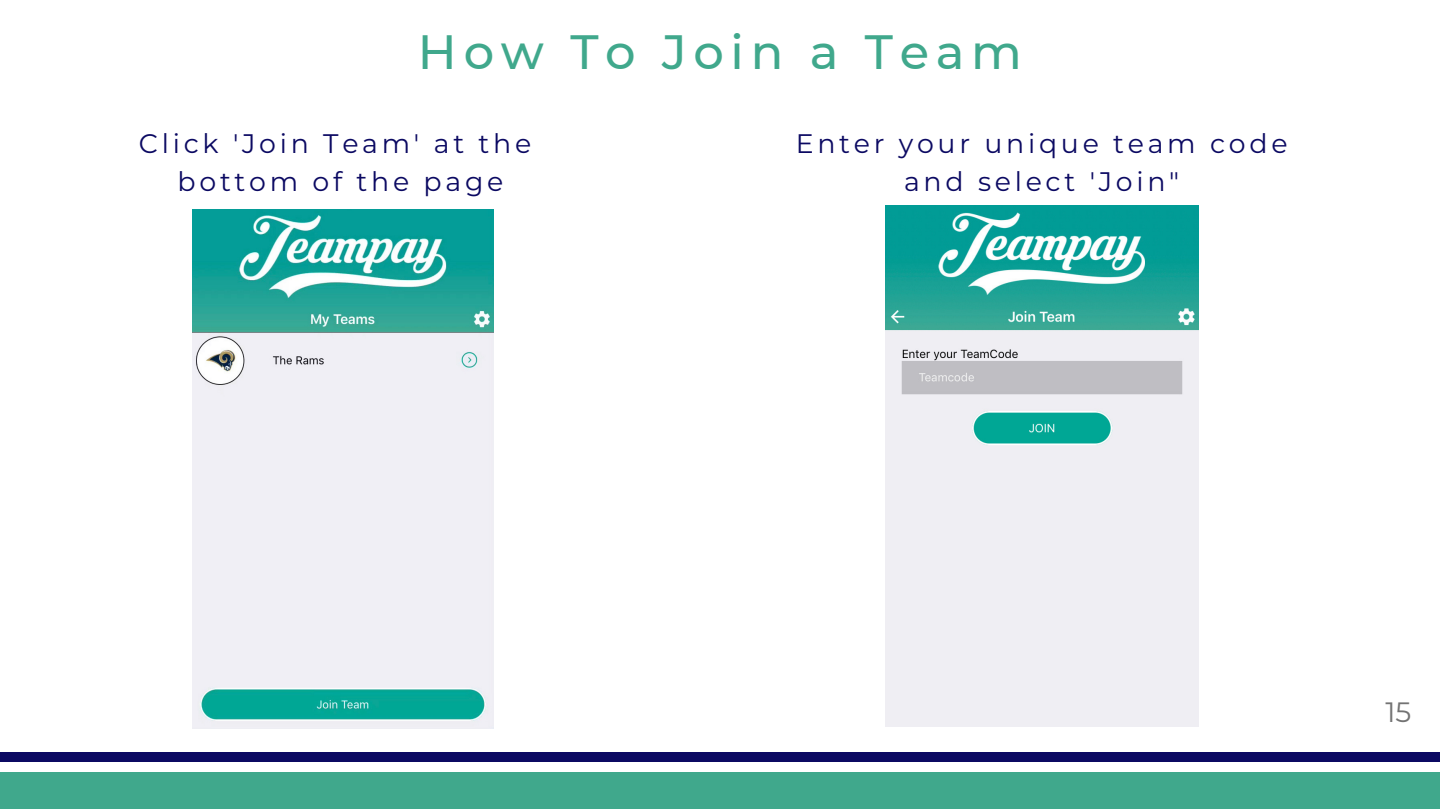
<style>
.page{position:relative;width:1440px;height:810px;background:#fff}
.page>*{position:absolute;margin:0;border:0;box-sizing:border-box;transform-origin:0 0}
.t1{font:500 48px "Montserrat";letter-spacing:.14em;color:#40a88c}
.t2{font:28px "Montserrat";color:#737373}
.t3{font:26.8px/37.4px "Montserrat";letter-spacing:.14em;color:#0b0962;text-align:center}
</style>
<div class="page">
<div style="left:0;top:773px;width:1440px;height:36px;background:#40a88c"></div>
<div style="left:0;top:752px;width:1440px;height:10px;background:#0b0962"></div>
<img style="left:192px;top:209px;width:302px;height:520px">
<img style="left:885px;top:205px;width:313px;height:521px">
<h1 class="t1" style="left:418px;top:23px;width:606px">How To Join a Team</h1>
<p class="t3" style="left:139px;top:124px;width:394px">Click 'Join Team' at the bottom of the page</p>
<p class="t3" style="left:796px;top:124px;width:493px">Enter your unique team code and select 'Join"</p>
<p class="t2" style="left:1386px;top:693px;width:27px">15</p>
</div>
